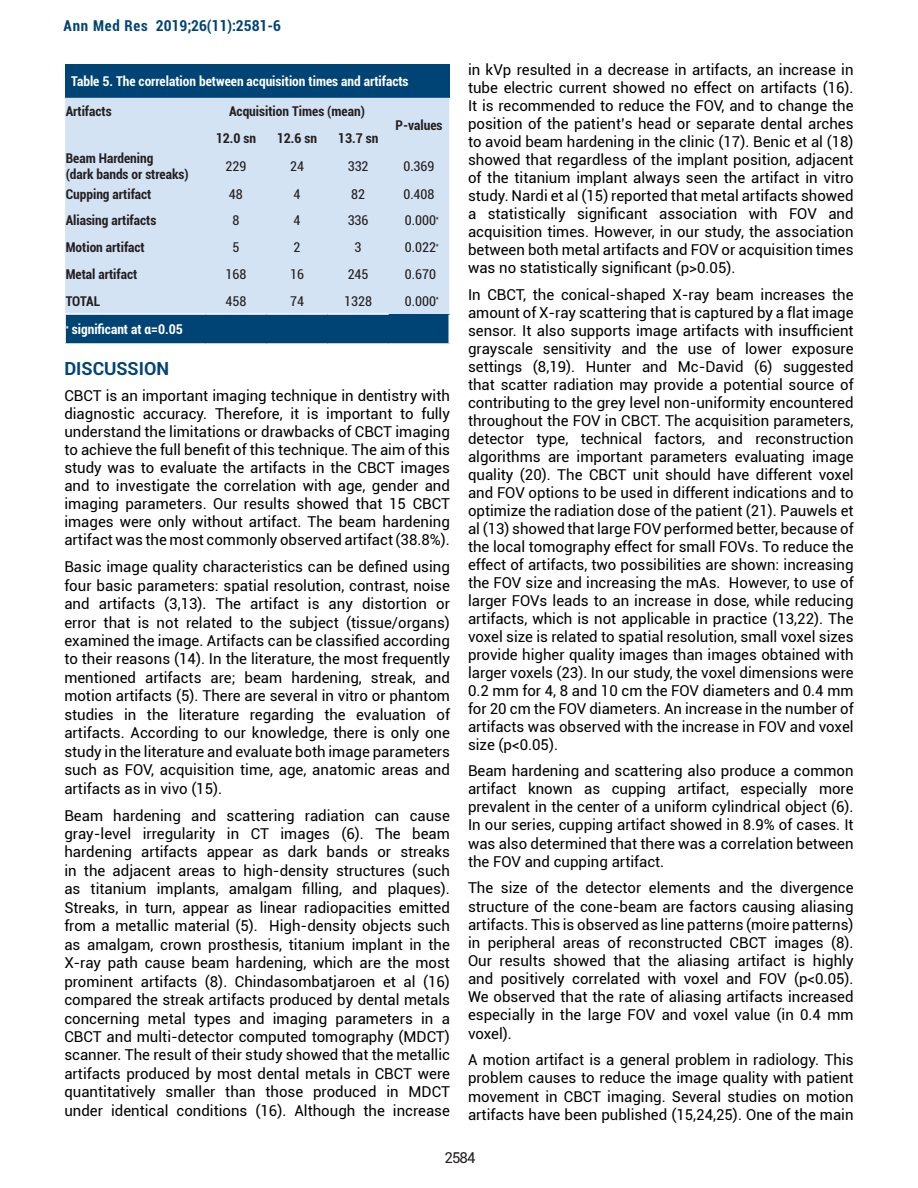
<style>
.page{position:relative;width:918px;height:1188px;background:#fff}
.page>*{position:absolute;margin:0;border:0;box-sizing:border-box;transform-origin:0 0}
.t1{font:700 18px "Roboto";color:#004475}
.t2{font:15px/18px "Roboto";color:#000;text-align:justify}
.t3{font:700 condensed 15px "Roboto";color:#004475}
.t4{font:15px "Roboto";color:#231f20}
.t5{font:700 condensed 13.5px/16.2px "Roboto";color:#231f20}
.t6{font:700 condensed 13.5px "Roboto";color:#fff}
.t7{font:condensed 13.5px "Roboto";color:#231f20}
</style>
<div class="page">
<div style="left:65px;top:65px;width:384px;height:33px;background:#004475"></div>
<div style="left:65px;top:98px;width:384px;height:216px;background:#d4e3f4"></div>
<div style="left:65px;top:314px;width:384px;height:30px;background:#004475"></div>
<hr style="left:64px;top:313px;width:141px;height:2px;background:#fff">
<hr style="left:64px;top:315px;width:2px;height:28px;background:#fff">
<hr style="left:205px;top:313px;width:61px;height:2px;background:#fff">
<hr style="left:266px;top:313px;width:62px;height:2px;background:#fff">
<hr style="left:328px;top:313px;width:61px;height:2px;background:#fff">
<hr style="left:448px;top:315px;width:2px;height:28px;background:#fff">
<hr style="left:64px;top:343px;width:141px;height:2px;background:#fff">
<hr style="left:205px;top:343px;width:61px;height:2px;background:#fff">
<hr style="left:266px;top:343px;width:62px;height:2px;background:#fff">
<hr style="left:328px;top:343px;width:61px;height:2px;background:#fff">
<hr style="left:389px;top:343px;width:61px;height:2px;background:#fff">
<p class="t3" style="left:64px;top:15px;width:219px">Ann Med Res 2019;26(11):2581-6</p>
<p class="t6" style="left:71px;top:72px;width:339px">Table 5. The correlation between acquisition times and artifacts</p>
<p class="t5" style="left:66px;top:103px;width:48px">Artifacts</p>
<p class="t5" style="left:229px;top:103px;width:137px">Acquisition Times (mean)</p>
<p class="t5" style="left:395px;top:116px;width:48px">P-values</p>
<p class="t5" style="left:216px;top:130px;width:42px">12.0 sn</p>
<p class="t5" style="left:277px;top:130px;width:42px">12.6 sn</p>
<p class="t5" style="left:338px;top:130px;width:42px">13.7 sn</p>
<p class="t5" style="left:66px;top:149px;width:124px">Beam Hardening<br>(dark bands or streaks)</p>
<p class="t7" style="left:225px;top:157px;width:22px">229</p>
<p class="t7" style="left:290px;top:157px;width:15px">24</p>
<p class="t7" style="left:348px;top:157px;width:22px">332</p>
<p class="t7" style="left:403px;top:157px;width:33px">0.369</p>
<p class="t5" style="left:66px;top:185px;width:87px">Cupping artifact</p>
<p class="t7" style="left:229px;top:184px;width:15px">48</p>
<p class="t7" style="left:294px;top:184px;width:8px">4</p>
<p class="t7" style="left:351px;top:184px;width:15px">82</p>
<p class="t7" style="left:403px;top:184px;width:33px">0.408</p>
<p class="t5" style="left:66px;top:212px;width:92px">Aliasing artifacts</p>
<p class="t7" style="left:232px;top:211px;width:8px">8</p>
<p class="t7" style="left:294px;top:211px;width:8px">4</p>
<p class="t7" style="left:348px;top:211px;width:22px">336</p>
<p class="t7" style="left:405px;top:211px;width:36px">0.000<sup>*</sup></p>
<p class="t5" style="left:66px;top:239px;width:81px">Motion artifact</p>
<p class="t7" style="left:232px;top:238px;width:8px">5</p>
<p class="t7" style="left:294px;top:238px;width:8px">2</p>
<p class="t7" style="left:355px;top:238px;width:8px">3</p>
<p class="t7" style="left:405px;top:238px;width:36px">0.022<sup>*</sup></p>
<p class="t5" style="left:66px;top:266px;width:73px">Metal artifact</p>
<p class="t7" style="left:225px;top:265px;width:22px">168</p>
<p class="t7" style="left:290px;top:265px;width:15px">16</p>
<p class="t7" style="left:348px;top:265px;width:22px">245</p>
<p class="t7" style="left:405px;top:265px;width:33px">0.670</p>
<p class="t5" style="left:66px;top:292px;width:36px">TOTAL</p>
<p class="t7" style="left:225px;top:291px;width:22px">458</p>
<p class="t7" style="left:290px;top:291px;width:15px">74</p>
<p class="t7" style="left:344px;top:291px;width:29px">1328</p>
<p class="t7" style="left:405px;top:292px;width:36px">0.000<sup>*</sup></p>
<p class="t6" style="left:66px;top:320px;width:119px"><sup>*</sup> significant at α=0.05</p>
<p class="t1" style="left:64px;top:356px;width:106px">DISCUSSION</p>
<p class="t2" style="left:64px;top:386px;width:387px">CBCT is an important imaging technique in dentistry with diagnostic accuracy. Therefore, it is important to fully understand the limitations or drawbacks of CBCT imaging to achieve the full benefit of this technique. The aim of this study was to evaluate the artifacts in the CBCT images and to investigate the correlation with age, gender and imaging parameters. Our results showed that 15 CBCT images were only without artifact. The beam hardening artifact was the most commonly observed artifact (38.8%).</p>
<p class="t2" style="left:64px;top:557px;width:387px;line-height:18.5px">Basic image quality characteristics can be defined using four basic parameters: spatial resolution, contrast, noise and artifacts (3,13). The artifact is any distortion or error that is not related to the subject (tissue/organs) examined the image. Artifacts can be classified according to their reasons (14). In the literature, the most frequently mentioned artifacts are; beam hardening, streak, and motion artifacts (5). There are several in vitro or phantom studies in the literature regarding the evaluation of artifacts. According to our knowledge, there is only one study in the literature and evaluate both image parameters such as FOV, acquisition time, age, anatomic areas and artifacts as in vivo (15).</p>
<p class="t2" style="left:64px;top:805px;width:387px;line-height:18.5px">Beam hardening and scattering radiation can cause gray-level irregularity in CT images (6). The beam hardening artifacts appear as dark bands or streaks in the adjacent areas to high-density structures (such as titanium implants, amalgam filling, and plaques).<br>Streaks, in turn, appear as linear radiopacities emitted from a metallic material (5). High-density objects such as amalgam, crown prosthesis, titanium implant in the X-ray path cause beam hardening, which are the most prominent artifacts (8). Chindasombatjaroen et al (16) compared the streak artifacts produced by dental metals concerning metal types and imaging parameters in a CBCT and multi-detector computed tomography (MDCT) scanner. The result of their study showed that the metallic artifacts produced by most dental metals in CBCT were quantitatively smaller than those produced in MDCT under identical conditions (16). Although the increase</p>
<p class="t2" style="left:468px;top:60px;width:387px">in kVp resulted in a decrease in artifacts, an increase in tube electric current showed no effect on artifacts (16).<br>It is recommended to reduce the FOV, and to change the position of the patient’s head or separate dental arches to avoid beam hardening in the clinic (17). Benic et al (18) showed that regardless of the implant position, adjacent of the titanium implant always seen the artifact in vitro study. Nardi et al (15) reported that metal artifacts showed a statistically significant association with FOV and acquisition times. However, in our study, the association between both metal artifacts and FOV or acquisition times was no statistically significant (p&gt;0.05).</p>
<p class="t2" style="left:468px;top:285px;width:387px">In CBCT, the conical-shaped X-ray beam increases the amount of X-ray scattering that is captured by a flat image sensor. It also supports image artifacts with insufficient grayscale sensitivity and the use of lower exposure settings (8,19). Hunter and Mc-David (6) suggested that scatter radiation may provide a potential source of contributing to the grey level non-uniformity encountered throughout the FOV in CBCT. The acquisition parameters, detector type, technical factors, and reconstruction algorithms are important parameters evaluating image quality (20). The CBCT unit should have different voxel and FOV options to be used in different indications and to optimize the radiation dose of the patient (21). Pauwels et al (13) showed that large FOV performed better, because of the local tomography effect for small FOVs. To reduce the effect of artifacts, two possibilities are shown: increasing the FOV size and increasing the mAs. However, to use of larger FOVs leads to an increase in dose, while reducing artifacts, which is not applicable in practice (13,22). The voxel size is related to spatial resolution, small voxel sizes provide higher quality images than images obtained with larger voxels (23). In our study, the voxel dimensions were 0.2 mm for 4, 8 and 10 cm the FOV diameters and 0.4 mm for 20 cm the FOV diameters. An increase in the number of artifacts was observed with the increase in FOV and voxel size (p&lt;0.05).</p>
<p class="t2" style="left:468px;top:762px;width:387px">Beam hardening and scattering also produce a common artifact known as cupping artifact, especially more prevalent in the center of a uniform cylindrical object (6).<br>In our series, cupping artifact showed in 8.9% of cases. It was also determined that there was a correlation between the FOV and cupping artifact.</p>
<p class="t2" style="left:468px;top:878px;width:387px">The size of the detector elements and the divergence structure of the cone-beam are factors causing aliasing artifacts. This is observed as line patterns (moire patterns) in peripheral areas of reconstructed CBCT images (8).<br>Our results showed that the aliasing artifact is highly and positively correlated with voxel and FOV (p&lt;0.05).<br>We observed that the rate of aliasing artifacts increased especially in the large FOV and voxel value (in 0.4 mm voxel).</p>
<p class="t2" style="left:468px;top:1050px;width:387px">A motion artifact is a general problem in radiology. This problem causes to reduce the image quality with patient movement in CBCT imaging. Several studies on motion artifacts have been published (15,24,25). One of the main</p>
<p class="t4" style="left:445px;top:1147px;width:32px">2584</p>
</div>
